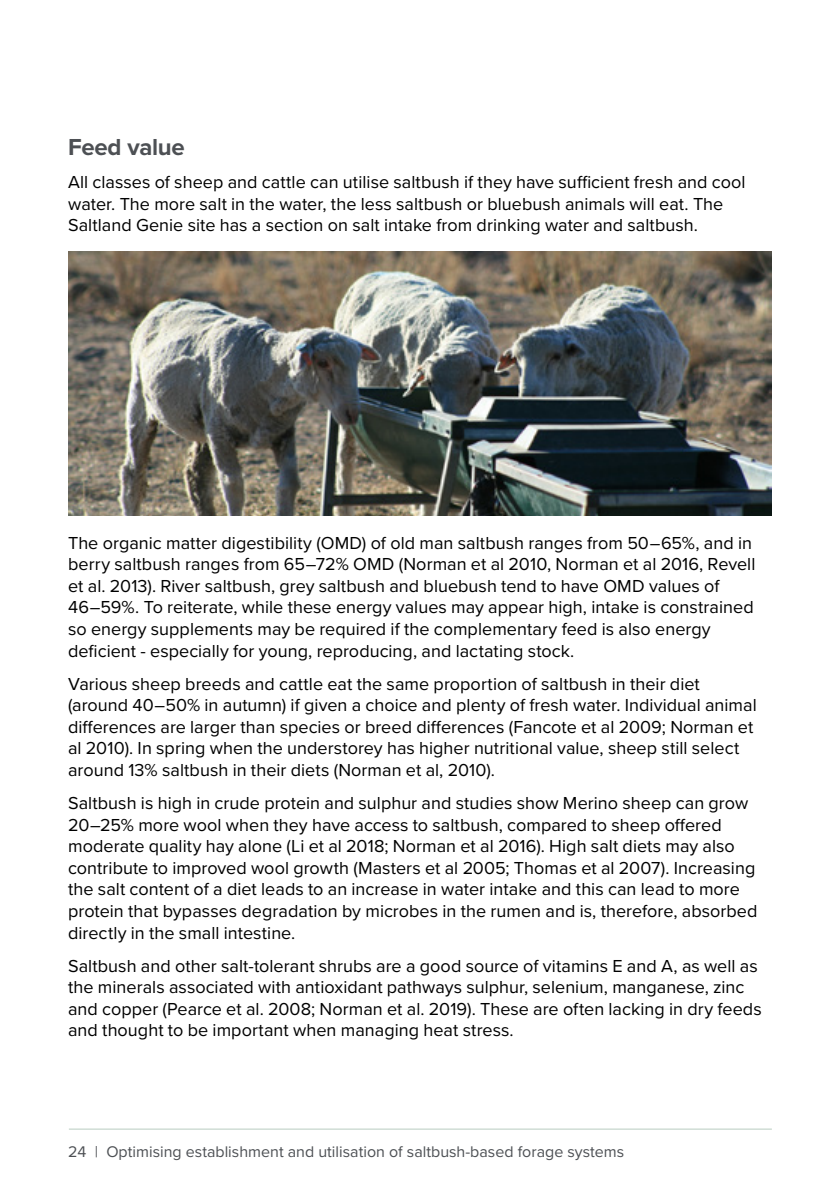
<style>
.page{position:relative;width:840px;height:1191px;background:#fff}
.page>*{position:absolute;margin:0;border:0;box-sizing:border-box;transform-origin:0 0}
.t1{font:700 24px "Proxima Nova";letter-spacing:-.015em;color:#4d5054}
.t2{font:18px/21.6px "Proxima Nova";color:#000}
.t3{font:16px "Proxima Nova";color:#4d5054}
</style>
<div class="page">
<img style="left:68px;top:252px;width:703px;height:263px">
<hr style="left:69px;top:1128px;width:702px;height:1px;background:#b8ccc0">
<h1 class="t1" style="left:68px;top:129px;width:118px">Feed value</h1>
<p class="t2" style="left:68px;top:170px;width:678px">All classes of sheep and cattle can utilise saltbush if they have sufficient fresh and cool water. The more salt in the water, the less saltbush or bluebush animals will eat. The<br>Saltland Genie site has a section on salt intake from drinking water and saltbush.</p>
<p class="t2" style="left:68px;top:531px;width:688px">The organic matter digestibility (OMD) of old man saltbush ranges from 50–65%, and in berry saltbush ranges from 65–72% OMD (Norman et al 2010, Norman et al 2016, Revell et al. 2013). River saltbush, grey saltbush and bluebush tend to have OMD values of 46–59%. To reiterate, while these energy values may appear high, intake is constrained so energy supplements may be required if the complementary feed is also energy deficient - especially for young, reproducing, and lactating stock.</p>
<p class="t2" style="left:68px;top:672px;width:689px">Various sheep breeds and cattle eat the same proportion of saltbush in their diet (around 40–50% in autumn) if given a choice and plenty of fresh water. Individual animal differences are larger than species or breed differences (Fancote et al 2009; Norman et al 2010). In spring when the understorey has higher nutritional value, sheep still select around 13% saltbush in their diets (Norman et al, 2010).</p>
<p class="t2" style="left:68px;top:791px;width:690px">Saltbush is high in crude protein and sulphur and studies show Merino sheep can grow 20–25% more wool when they have access to saltbush, compared to sheep offered moderate quality hay alone (Li et al 2018; Norman et al 2016). High salt diets may also contribute to improved wool growth (Masters et al 2005; Thomas et al 2007). Increasing the salt content of a diet leads to an increase in water intake and this can lead to more protein that bypasses degradation by microbes in the rumen and is, therefore, absorbed directly in the small intestine.</p>
<p class="t2" style="left:68px;top:954px;width:694px">Saltbush and other salt-tolerant shrubs are a good source of vitamins E and A, as well as the minerals associated with antioxidant pathways sulphur, selenium, manganese, zinc and copper (Pearce et al. 2008; Norman et al. 2019). These are often lacking in dry feeds and thought to be important when managing heat stress.</p>
<p class="t3" style="left:68px;top:1139px;width:557px">24 | Optimising establishment and utilisation of saltbush-based forage systems</p>
</div>
